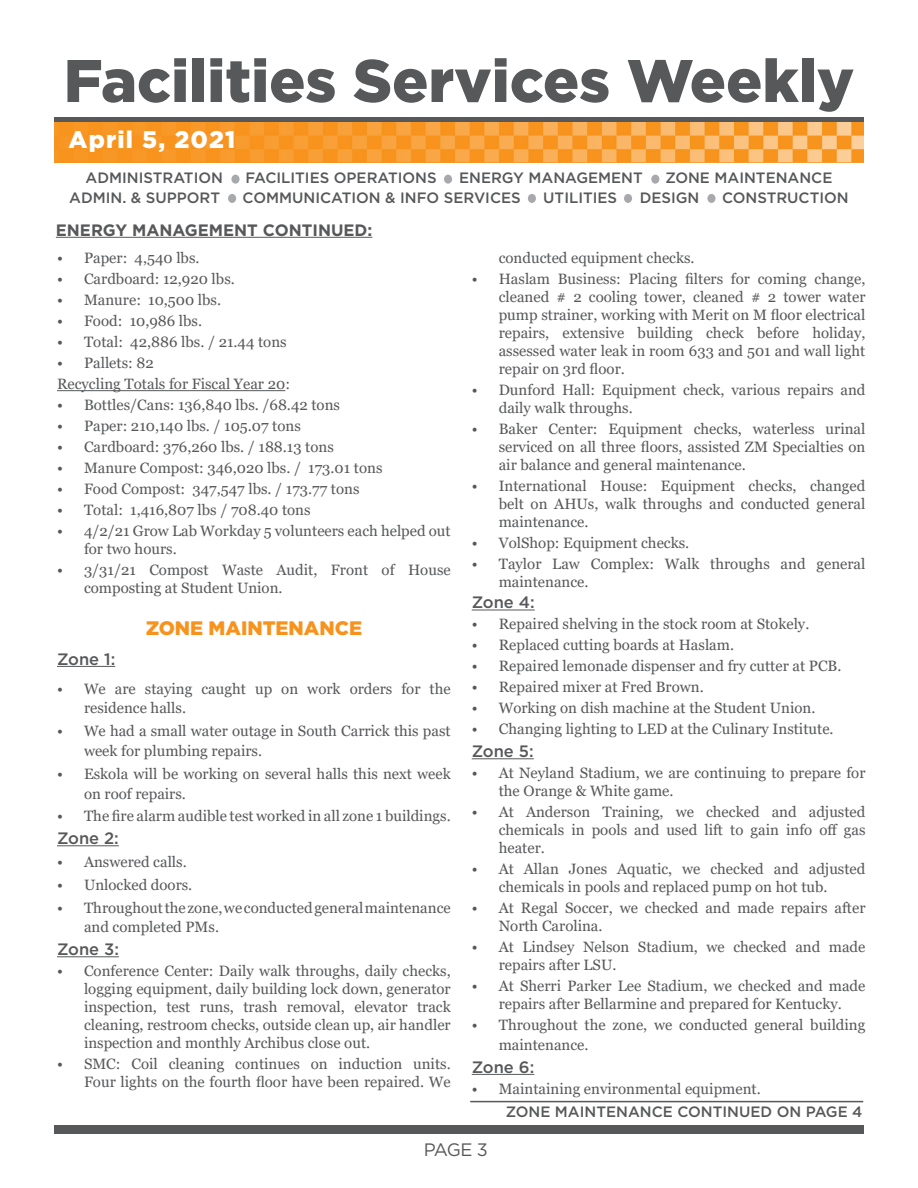
<style>
.page{position:relative;width:918px;height:1188px;background:#fff}
.page>*{position:absolute;margin:0;border:0;box-sizing:border-box;transform-origin:0 0}
.t1{font:900 60px "Gotham";color:#57585a}
.t2{font:900 24px "Gotham";letter-spacing:.05em;color:#fff}
.t3{font:900 19.5px "Gotham";color:#f7931d}
.t4{font:18px "Gotham";color:#57585a}
.t5{font:500 16.5px "Gotham";color:#57585a}
.t6{font:700 16.5px "Gotham";color:#57585a}
.t7{font:15px/18px "Georgia";color:#57585a}
.t8{font:500 15px "Gotham";color:#57585a}
</style>
<div class="page">
<div style="left:54px;top:1125px;width:810px;height:9px;background:#57585a"></div>
<hr style="left:57px;top:390px;width:228px;height:1px;background:#57585a">
<hr style="left:57px;top:666px;width:58px;height:1px;background:#57585a">
<hr style="left:57px;top:845px;width:62px;height:1px;background:#57585a">
<hr style="left:57px;top:956px;width:62px;height:1px;background:#57585a">
<hr style="left:472px;top:610px;width:63px;height:1px;background:#57585a">
<hr style="left:472px;top:758px;width:62px;height:1px;background:#57585a">
<hr style="left:472px;top:1074px;width:62px;height:1px;background:#57585a">
<div style="left:54px;top:117px;width:810px;height:6px;background:#57585a"></div>
<img style="left:54px;top:122px;width:810px;height:40px">
<hr style="left:470px;top:1101px;width:393px;height:1px;background:#57585a">
<hr style="left:56px;top:237px;width:316px;height:1px;background:#57585a">
<div style="left:228px;top:194px;width:8px;height:9px;background:#a8a9ad;border-radius:50%"></div>
<div style="left:528px;top:194px;width:8px;height:9px;background:#a8a9ad;border-radius:50%"></div>
<div style="left:444px;top:175px;width:8px;height:9px;background:#a8a9ad;border-radius:50%"></div>
<div style="left:624px;top:194px;width:8px;height:9px;background:#a8a9ad;border-radius:50%"></div>
<div style="left:231px;top:175px;width:9px;height:9px;background:#a8a9ad;border-radius:50%"></div>
<div style="left:707px;top:194px;width:8px;height:9px;background:#a8a9ad;border-radius:50%"></div>
<div style="left:651px;top:175px;width:8px;height:9px;background:#a8a9ad;border-radius:50%"></div>
<p class="t1" style="left:64px;top:39px;width:792px">Facilities Services Weekly</p>
<p class="t2" style="left:68px;top:123px;width:169px">April 5, 2021</p>
<p class="t8" style="left:86px;top:168px;width:139px">ADMINISTRATION</p>
<p class="t8" style="left:246px;top:168px;width:193px">FACILITIES OPERATIONS</p>
<p class="t8" style="left:459px;top:168px;width:185px">ENERGY MANAGEMENT</p>
<p class="t8" style="left:665px;top:168px;width:169px">ZONE MAINTENANCE</p>
<p class="t8" style="left:69px;top:188px;width:152px">ADMIN. &amp; SUPPORT</p>
<p class="t8" style="left:243px;top:188px;width:280px">COMMUNICATION &amp; INFO SERVICES</p>
<p class="t8" style="left:543px;top:188px;width:75px">UTILITIES</p>
<p class="t8" style="left:640px;top:188px;width:61px">DESIGN</p>
<p class="t8" style="left:722px;top:188px;width:128px">CONSTRUCTION</p>
<p class="t6" style="left:56px;top:219px;width:318px">ENERGY MANAGEMENT CONTINUED:</p>
<p class="t7" style="left:57px;top:249px;width:144px">• Paper: 4,540 lbs.</p>
<p class="t7" style="left:57px;top:270px;width:179px">• Cardboard: 12,920 lbs.</p>
<p class="t7" style="left:57px;top:291px;width:166px">• Manure: 10,500 lbs.</p>
<p class="t7" style="left:57px;top:312px;width:147px">• Food: 10,986 lbs.</p>
<p class="t7" style="left:57px;top:333px;width:231px">• Total: 42,886 lbs. / 21.44 tons</p>
<p class="t7" style="left:57px;top:354px;width:98px">• Pallets: 82</p>
<p class="t7" style="left:57px;top:375px;width:235px">Recycling Totals for Fiscal Year 20:</p>
<p class="t7" style="left:57px;top:396px;width:285px">• Bottles/Cans: 136,840 lbs. /68.42 tons</p>
<p class="t7" style="left:57px;top:417px;width:245px">• Paper: 210,140 lbs. / 105.07 tons</p>
<p class="t7" style="left:57px;top:438px;width:278px">• Cardboard: 376,260 lbs. / 188.13 tons</p>
<p class="t7" style="left:57px;top:459px;width:327px">• Manure Compost: 346,020 lbs. / 173.01 tons</p>
<p class="t7" style="left:57px;top:480px;width:304px">• Food Compost: 347,547 lbs. / 173.77 tons</p>
<p class="t7" style="left:57px;top:501px;width:255px">• Total: 1,416,807 lbs / 708.40 tons</p>
<p class="t7" style="left:84px;top:522px;width:368px;text-indent:-27px">• 4/2/21 Grow Lab Workday 5 volunteers each helped out for two hours.</p>
<p class="t7" style="left:84px;top:561px;width:368px;text-indent:-27px">• 3/31/21 Compost Waste Audit, Front of House composting at Student Union.</p>
<p class="t3" style="left:146px;top:614px;width:218px">ZONE MAINTENANCE</p>
<p class="t5" style="left:57px;top:648px;width:60px">Zone 1:</p>
<p class="t7" style="left:84px;top:679px;width:368px;line-height:19.8px;text-indent:-27px">• We are staying caught up on work orders for the residence halls.</p>
<p class="t7" style="left:84px;top:721px;width:368px;line-height:19.8px;text-indent:-27px">• We had a small water outage in South Carrick this past week for plumbing repairs.</p>
<p class="t7" style="left:84px;top:764px;width:368px;line-height:19.8px;text-indent:-27px">• Eskola will be working on several halls this next week on roof repairs.</p>
<p class="t7" style="left:57px;top:807px;width:395px">• The fire alarm audible test worked in all zone 1 buildings.</p>
<p class="t5" style="left:57px;top:828px;width:63px">Zone 2:</p>
<p class="t7" style="left:57px;top:853px;width:131px">• Answered calls.</p>
<p class="t7" style="left:57px;top:876px;width:137px">• Unlocked doors.</p>
<p class="t7" style="left:84px;top:898px;width:368px;line-height:19.8px;text-indent:-27px">• Throughout the zone, we conducted general maintenance and completed PMs.</p>
<p class="t5" style="left:57px;top:939px;width:63px">Zone 3:</p>
<p class="t7" style="left:84px;top:962px;width:368px;text-align:justify;text-indent:-27px">• Conference Center: Daily walk throughs, daily checks, logging equipment, daily building lock down, generator inspection, test runs, trash removal, elevator track cleaning, restroom checks, outside clean up, air handler inspection and monthly Archibus close out.</p>
<p class="t7" style="left:57px;top:1055px;width:395px;text-align:right">• SMC: Coil cleaning continues on induction units.<br>Four lights on the fourth floor have been repaired. We</p>
<p class="t7" style="left:499px;top:249px;width:197px">conducted equipment checks.</p>
<p class="t7" style="left:499px;top:270px;width:368px;text-align:justify;text-indent:-27px">• Haslam Business: Placing filters for coming change, cleaned # 2 cooling tower, cleaned # 2 tower water pump strainer, working with Merit on M floor electrical repairs, extensive building check before holiday, assessed water leak in room 633 and 501 and wall light repair on 3rd floor.</p>
<p class="t7" style="left:499px;top:381px;width:368px;text-indent:-27px">• Dunford Hall: Equipment check, various repairs and daily walk throughs.</p>
<p class="t7" style="left:499px;top:420px;width:368px;text-align:justify;text-indent:-27px">• Baker Center: Equipment checks, waterless urinal serviced on all three floors, assisted ZM Specialties on air balance and general maintenance.</p>
<p class="t7" style="left:499px;top:477px;width:368px;text-align:justify;text-indent:-27px">• International House: Equipment checks, changed belt on AHUs, walk throughs and conducted general maintenance.</p>
<p class="t7" style="left:472px;top:534px;width:219px">• VolShop: Equipment checks.</p>
<p class="t7" style="left:499px;top:555px;width:368px;text-indent:-27px">• Taylor Law Complex: Walk throughs and general maintenance.</p>
<p class="t5" style="left:472px;top:592px;width:65px">Zone 4:</p>
<p class="t7" style="left:472px;top:615px;width:339px">• Repaired shelving in the stock room at Stokely.</p>
<p class="t7" style="left:472px;top:636px;width:264px">• Replaced cutting boards at Haslam.</p>
<p class="t7" style="left:472px;top:657px;width:371px">• Repaired lemonade dispenser and fry cutter at PCB.</p>
<p class="t7" style="left:472px;top:678px;width:234px">• Repaired mixer at Fred Brown.</p>
<p class="t7" style="left:472px;top:699px;width:345px">• Working on dish machine at the Student Union.</p>
<p class="t7" style="left:472px;top:720px;width:363px">• Changing lighting to LED at the Culinary Institute.</p>
<p class="t5" style="left:472px;top:741px;width:64px">Zone 5:</p>
<p class="t7" style="left:499px;top:764px;width:368px;text-indent:-27px">• At Neyland Stadium, we are continuing to prepare for the Orange &amp; White game.</p>
<p class="t7" style="left:499px;top:803px;width:368px;text-align:justify;text-indent:-27px">• At Anderson Training, we checked and adjusted chemicals in pools and used lift to gain info off gas heater.</p>
<p class="t7" style="left:499px;top:860px;width:368px;text-indent:-27px">• At Allan Jones Aquatic, we checked and adjusted chemicals in pools and replaced pump on hot tub.</p>
<p class="t7" style="left:499px;top:899px;width:368px;text-indent:-27px">• At Regal Soccer, we checked and made repairs after<br>North Carolina.</p>
<p class="t7" style="left:499px;top:938px;width:368px;text-indent:-27px">• At Lindsey Nelson Stadium, we checked and made repairs after LSU.</p>
<p class="t7" style="left:472px;top:977px;width:395px;text-align:center">• At Sherri Parker Lee Stadium, we checked and made repairs after Bellarmine and prepared for Kentucky.</p>
<p class="t7" style="left:499px;top:1015px;width:368px;line-height:19.8px;text-indent:-27px">• Throughout the zone, we conducted general building maintenance.</p>
<p class="t5" style="left:472px;top:1056px;width:64px">Zone 6:</p>
<p class="t7" style="left:472px;top:1080px;width:291px">• Maintaining environmental equipment.</p>
<p class="t8" style="left:506px;top:1102px;width:358px">ZONE MAINTENANCE CONTINUED ON PAGE 4</p>
<p class="t4" style="left:424px;top:1138px;width:66px">PAGE 3</p>
</div>
